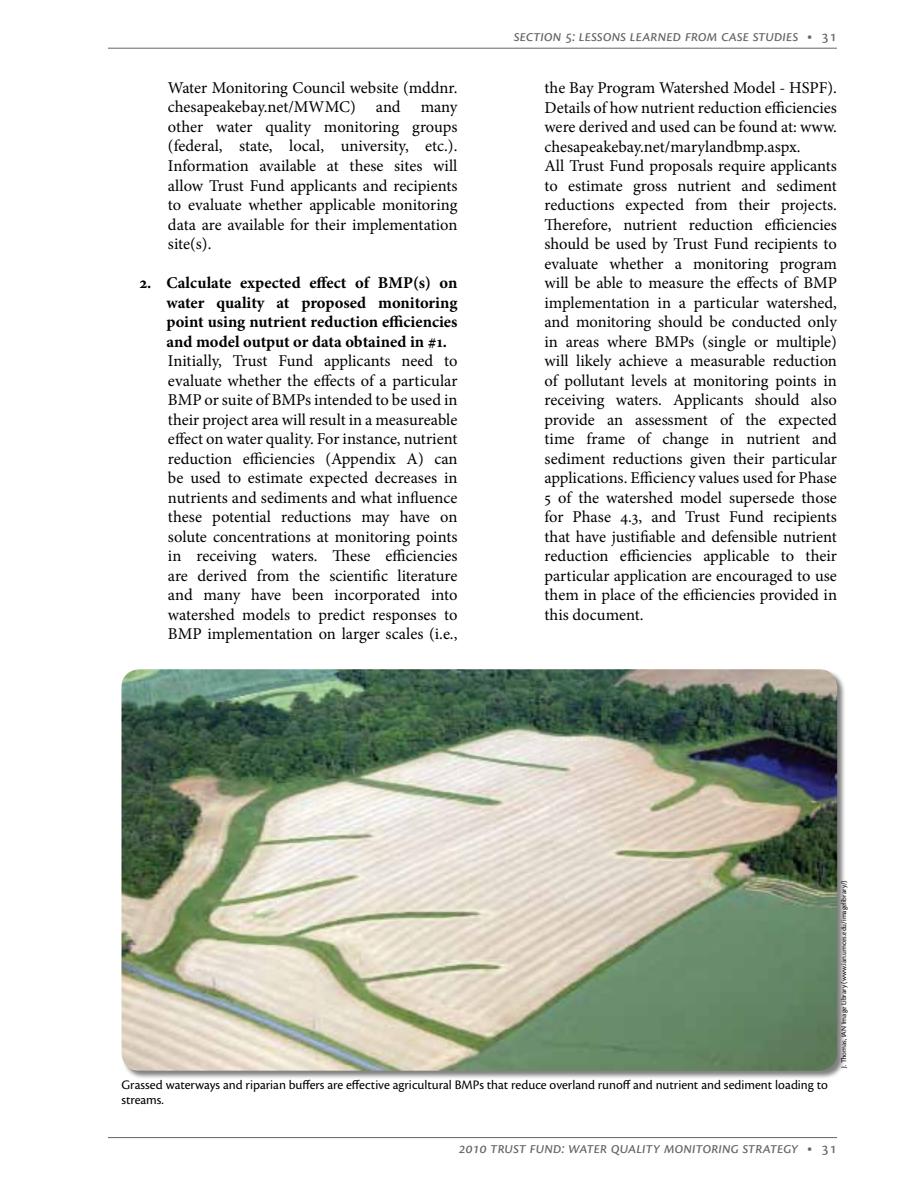
<style>
.page{position:relative;width:918px;height:1188px;background:#fff}
.page>*{position:absolute;margin:0;border:0;box-sizing:border-box;transform-origin:0 0}
.t1{font:16.5px/19.5px "Minion Pro";color:#000;text-align:justify}
.t2{font:700 16.5px/19.5px "Minion Pro";color:#000;text-align:justify}
.t3{font:italic 16.5px "Cronos Pro";letter-spacing:-.005em;color:#636466}
.t4{font:13.5px/15px "Cronos Pro";color:#000}
.t5{font:7.5px "Cronos Pro";color:#000}
.s1{font-style:normal}
</style>
<div class="page">
<hr style="left:108px;top:48px;width:729px;height:1px;background:#636466">
<hr style="left:108px;top:1137px;width:729px;height:1px;background:#636466">
<div style="left:121px;top:669px;width:724px;height:410px;background:#000;opacity:.5"></div>
<img style="left:122px;top:669px;width:715px;height:402px">
<p class="t1" style="left:168px;top:78px;width:291px">Water Monitoring Council website (mddnr. chesapeakebay.net/MWMC) and many other water quality monitoring groups (federal, state, local, university, etc.).<br>Information available at these sites will allow Trust Fund applicants and recipients to evaluate whether applicable monitoring data are available for their implementation site(s).</p>
<p class="t2" style="left:166px;top:273px;width:293px;text-indent:-27px">2. Calculate expected effect of BMP(s) on water quality at proposed monitoring point using nutrient reduction efficiencies and model output or data obtained in #1.</p>
<p class="t1" style="left:168px;top:351px;width:291px">Initially, Trust Fund applicants need to evaluate whether the effects of a particular BMP or suite of BMPs intended to be used in their project area will result in a measureable effect on water quality. For instance, nutrient reduction efficiencies (Appendix A) can be used to estimate expected decreases in nutrients and sediments and what influence these potential reductions may have on solute concentrations at monitoring points in receiving waters. These efficiencies are derived from the scientific literature and many have been incorporated into watershed models to predict responses to BMP implementation on larger scales (i.e.,</p>
<p class="t3" style="left:514px;top:27px;width:324px">section 5: lessons learned from case studies <span class="s1">• 31</span></p>
<p class="t1" style="left:544px;top:78px;width:294px;text-align:left">the Bay Program Watershed Model - HSPF).<br>Details of how nutrient reduction efficiencies were derived and used can be found at: www. chesapeakebay.net/marylandbmp.aspx.<br>All Trust Fund proposals require applicants to estimate gross nutrient and sediment reductions expected from their projects.<br>Therefore, nutrient reduction efficiencies should be used by Trust Fund recipients to evaluate whether a monitoring program will be able to measure the effects of BMP implementation in a particular watershed, and monitoring should be conducted only in areas where BMPs (single or multiple) will likely achieve a measurable reduction of pollutant levels at monitoring points in receiving waters. Applicants should also provide an assessment of the expected time frame of change in nutrient and sediment reductions given their particular applications. Efficiency values used for Phase 5 of the watershed model supersede those for Phase 4.3, and Trust Fund recipients that have justifiable and defensible nutrient reduction efficiencies applicable to their particular application are encouraged to use them in place of the efficiencies provided in this document.</p>
<p class="t5" style="left:840px;top:1068px;width:189px;rotate:-90deg">J. Thomas, IAN Image Library (www.ian.umces.edu/imagelibrary/)</p>
<p class="t4" style="left:122px;top:1078px;width:708px">Grassed waterways and riparian buffers are effective agricultural BMPs that reduce overland runoff and nutrient and sediment loading to streams.</p>
<p class="t3" style="left:459px;top:1138px;width:380px">2010 trust fund: water quality monitoring strategy <span class="s1">• 31</span></p>
</div>
